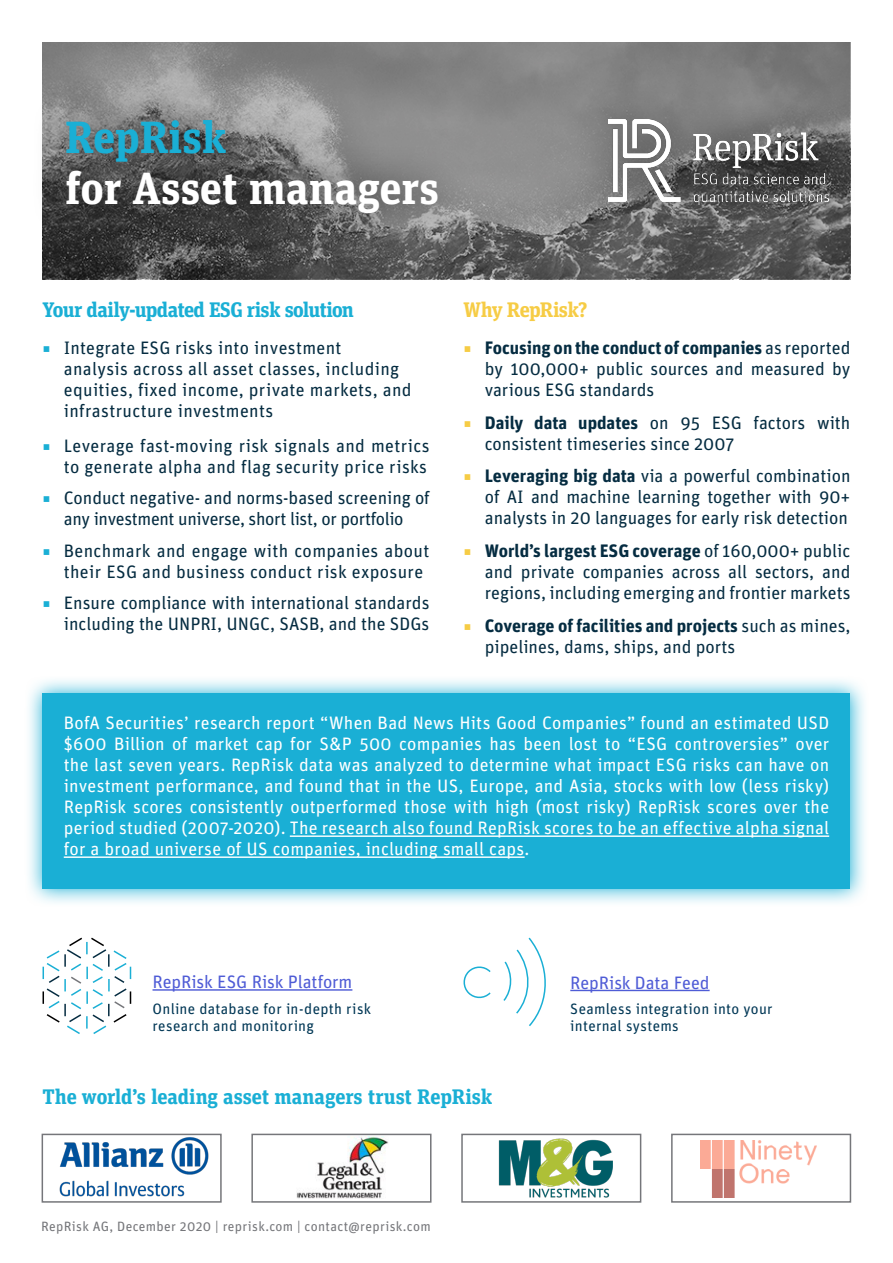
<style>
.page{position:relative;width:893px;height:1263px;background:#fff}
.page>*{position:absolute;margin:0;border:0;box-sizing:border-box;transform-origin:0 0}
.t1{font:700 45px "Unit Slab OT";color:#fff}
.t2{font:700 45px "Unit Slab OT";letter-spacing:-.005em;color:#1aafd5}
.t3{font:700 21px "Unit Slab OT";letter-spacing:-.015em;color:#1aafd5}
.t4{font:700 21px "Unit Slab OT";letter-spacing:-.03em;color:#f6cc45}
.t5{font:18px/21px "Unit OT";color:#052c41;text-align:justify}
.t6{font:18px/21px "Unit OT";letter-spacing:.01em;color:#fff;text-align:justify}
.t7{font:18px/21px "Unit OT";letter-spacing:.02em;color:#052c41}
.t8{font:18px "Unit OT";letter-spacing:-.005em;color:#4f5cd6}
.t9{font:15px/16.5px "Unit OT";letter-spacing:.02em;color:#003755}
.t10{font:13.5px "Unit OT";letter-spacing:.025em;color:#75767a}
.s1{color:#1aafd5}
.s2{color:#f6cc45}
.s3{font-weight:700}
</style>
<div class="page">
<svg style="left:29px;top:680px;width:836px;height:223px;background:#c4eaf3"></svg>
<div style="left:43px;top:693px;width:807px;height:195px;background:#1aafd5"></div>
<hr style="left:290px;top:835px;width:539px;height:2px;background:#fff">
<hr style="left:64px;top:856px;width:461px;height:2px;background:#fff">
<hr style="left:153px;top:989px;width:199px;height:2px;background:#4f5cd6">
<svg style="left:43px;top:937px;width:88px;height:97px"></svg>
<hr style="left:570px;top:990px;width:140px;height:1px;background:#4f5cd6">
<svg style="left:463px;top:937px;width:83px;height:89px"></svg>
<img style="left:59px;top:1137px;width:150px;height:60px">
<div style="left:42px;top:1134px;width:180px;height:69px;border:2px solid #75767a"></div>
<img style="left:296px;top:1137px;width:93px;height:62px">
<div style="left:251px;top:1134px;width:180px;height:69px;border:2px solid #75767a"></div>
<img style="left:499px;top:1138px;width:114px;height:60px">
<div style="left:461px;top:1134px;width:180px;height:69px;border:2px solid #75767a"></div>
<img style="left:701px;top:1141px;width:115px;height:56px">
<div style="left:671px;top:1134px;width:180px;height:69px;border:2px solid #75767a"></div>
<svg style="left:43px;top:43px;width:807px;height:236px;background:#737373"></svg>
<div style="left:31px;top:85px;width:443px;height:164px;background:#000;opacity:.6"></div>
<div style="left:574px;top:82px;width:287px;height:156px;background:#000;opacity:.6"></div>
<img style="left:608px;top:119px;width:221px;height:85px">
<h1 class="t2" style="left:65px;top:109px;width:163px">RepRisk</h1>
<h1 class="t1" style="left:65px;top:160px;width:375px">for Asset managers</h1>
<p class="t3" style="left:43px;top:296px;width:313px">Your daily-updated ESG risk solution</p>
<p class="t4" style="left:463px;top:296px;width:126px">Why RepRisk?</p>
<p class="t7" style="left:64px;top:337px;width:349px;text-indent:-21px"><span class="s1">◾</span> Integrate ESG risks into investment<br>analysis across all asset classes, including equities, fixed income, private markets, and infrastructure investments</p>
<p class="t7" style="left:43px;top:435px;width:388px;text-align:right"><span class="s1">◾</span> Leverage fast-moving risk signals and metrics to generate alpha and flag security price risks</p>
<p class="t5" style="left:43px;top:487px;width:388px;text-align:center"><span class="s1">◾</span> Conduct negative- and norms-based screening of any investment universe, short list, or portfolio</p>
<p class="t7" style="left:64px;top:540px;width:367px;text-indent:-21px"><span class="s1">◾</span> Benchmark and engage with companies about their ESG and business conduct risk exposure</p>
<p class="t5" style="left:43px;top:592px;width:388px;text-align:right"><span class="s1">◾</span> Ensure compliance with international standards including the UNPRI, UNGC, SASB, and the SDGs</p>
<p class="t5" style="left:485px;top:337px;width:367px;text-indent:-21px"><span class="s2">◾</span> <span class="s3">Focusing on the conduct of companies</span> as reported by 100,000+ public sources and measured by various ESG standards</p>
<p class="t5" style="left:485px;top:412px;width:367px;text-indent:-21px"><span class="s2">◾</span> <span class="s3">Daily data updates</span> on 95 ESG factors with consistent timeseries since 2007</p>
<p class="t5" style="left:485px;top:465px;width:367px;text-indent:-21px"><span class="s2">◾</span> <span class="s3">Leveraging big data</span> via a powerful combination of AI and machine learning together with 90+ analysts in 20 languages for early risk detection</p>
<p class="t5" style="left:485px;top:540px;width:367px;text-indent:-21px"><span class="s2">◾</span> <span class="s3">World’s largest ESG coverage</span> of 160,000+ public and private companies across all sectors, and regions, including emerging and frontier markets</p>
<p class="t5" style="left:485px;top:615px;width:367px;text-indent:-21px"><span class="s2">◾</span> <span class="s3">Coverage of facilities and projects</span> such as mines, pipelines, dams, ships, and ports</p>
<p class="t6" style="left:64px;top:712px;width:767px">BofA Securities’ research report “When Bad News Hits Good Companies” found an estimated USD $600 Billion of market cap for S&amp;P 500 companies has been lost to “ESG controversies” over the last seven years. RepRisk data was analyzed to determine what impact ESG risks can have on investment performance, and found that in the US, Europe, and Asia, stocks with low (less risky)<br>RepRisk scores consistently outperformed those with high (most risky) RepRisk scores over the period studied (2007-2020). The research also found RepRisk scores to be an effective alpha signal for a broad universe of US companies, including small caps.</p>
<p class="t8" style="left:153px;top:970px;width:201px">RepRisk ESG Risk Platform</p>
<p class="t9" style="left:153px;top:1001px;width:220px">Online database for in-depth risk research and monitoring</p>
<p class="t3" style="left:43px;top:1083px;width:451px">The world’s leading asset managers trust RepRisk</p>
<p class="t10" style="left:41px;top:1218px;width:391px">RepRisk AG, December 2020 | reprisk.com | contact@reprisk.com</p>
<p class="t8" style="left:570px;top:971px;width:141px">RepRisk Data Feed</p>
<p class="t9" style="left:570px;top:1001px;width:204px">Seamless integration into your internal systems</p>
</div>
